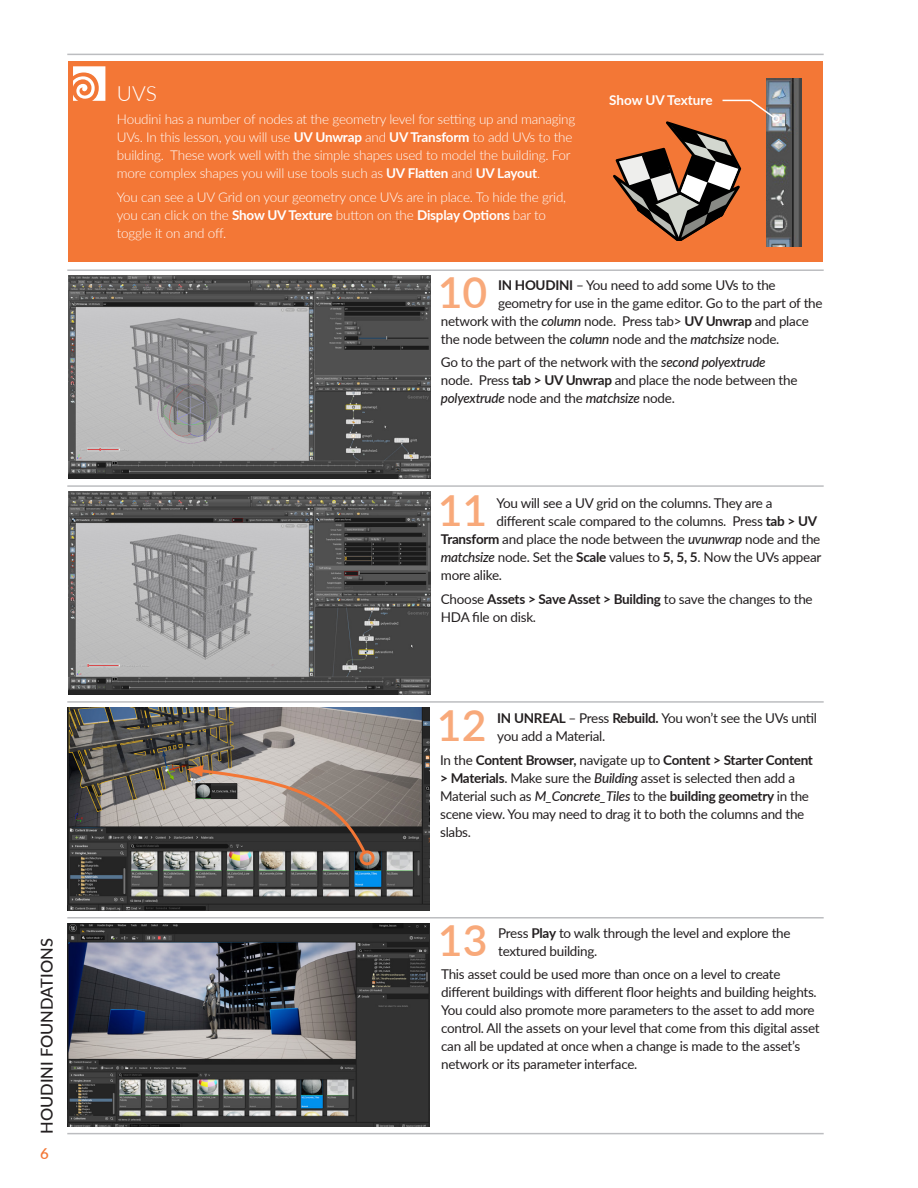
<style>
.page{position:relative;width:918px;height:1188px;background:#fff}
.page>*{position:absolute;margin:0;border:0;box-sizing:border-box;transform-origin:0 0}
.Numbered_Steps{font:600 42.75px "Lato";color:#f8a97a}
.tip_title{font:300 21px "Lato";color:#fff}
.t1{font:500 16.5px "Lato";color:#231f20}
.t2{font:600 15px "Lato";color:#f37736}
.Numbered_Step_Paragr{font:13.5px/18px "Lato";letter-spacing:-.02em;color:#231f20}
.Numbered_Steps-2{font:13.5px/18px "Lato";letter-spacing:-.02em;color:#231f20}
.tip_body{font:300 13.5px/18px "Lato";letter-spacing:-.015em;color:#fff}
.Body_Text{font:700 13.5px "Lato";letter-spacing:-.005em;color:#fff}
.s1{font-weight:700}
.s2{font-weight:500;font-style:italic}
</style>
<div class="page">
<hr style="left:67px;top:1133px;width:757px;height:1px;background:#bcbdc0">
<hr style="left:67px;top:917px;width:757px;height:2px;background:#bcbdc0">
<hr style="left:67px;top:701px;width:757px;height:2px;background:#bcbdc0">
<hr style="left:67px;top:485px;width:757px;height:2px;background:#bcbdc0">
<hr style="left:67px;top:269px;width:757px;height:2px;background:#bcbdc0">
<hr style="left:67px;top:54px;width:757px;height:1px;background:#bcbdc0">
<img style="left:68px;top:275px;width:362px;height:204px">
<img style="left:68px;top:491px;width:362px;height:204px">
<img style="left:68px;top:923px;width:361px;height:204px">
<img style="left:68px;top:707px;width:361px;height:204px">
<div style="left:68px;top:62px;width:755px;height:200px;background:#f37736"></div>
<svg style="left:73px;top:66px;width:32px;height:35px"></svg>
<img style="left:766px;top:79px;width:36px;height:167px">
<svg style="left:613px;top:99px;width:163px;height:142px"></svg>
<div style="left:772px;top:115px;width:8px;height:8px;border:2px solid #fff;border-radius:50%"></div>
<div style="left:360px;top:850px;width:15px;height:15px;border:3px solid #f37736;border-radius:50%"></div>
<svg style="left:187px;top:765px;width:181px;height:91px;background:#887f79"></svg>
<p class="t1" style="left:35px;top:1134px;width:197px;rotate:-90deg">HOUDINI FOUNDATIONS</p>
<p class="t2" style="left:40px;top:1143px;width:10px">6</p>
<p class="tip_title" style="left:117px;top:79px;width:42px">UVS</p>
<p class="tip_body" style="left:117px;top:110px;width:460px">Houdini has a number of nodes at the geometry level for setting up and managing UVs. In this lesson, you will use <span class="s1">UV Unwrap</span> and <span class="s1">UV Transform</span> to add UVs to the building. These work well with the simple shapes used to model the building. For more complex shapes you will use tools such as <span class="s1">UV Flatten</span> and <span class="s1">UV Layout</span>.</p>
<p class="tip_body" style="left:117px;top:188px;width:451px">You can see a UV Grid on your geometry once UVs are in place. To hide the grid, you can click on the <span class="s1">Show UV Texture</span> button on the <span class="s1">Display Options</span> bar to toggle it on and off.</p>
<p class="Body_Text" style="left:609px;top:90px;width:105px">Show UV Texture</p>
<p class="Numbered_Steps" style="left:438px;top:261px;width:51px">10</p>
<p class="Numbered_Steps-2" style="left:498px;top:275px;width:279px"><span class="s1">IN HOUDINI</span> – You need to add some UVs to the</p>
<p class="Numbered_Steps-2" style="left:498px;top:293px;width:326px">geometry for use in the game editor. Go to the part of the</p>
<p class="Numbered_Steps-2" style="left:441px;top:311px;width:369px">network with the <span class="s2">column</span> node. Press tab&gt; <span class="s1">UV Unwrap</span> and place</p>
<p class="Numbered_Steps-2" style="left:441px;top:329px;width:340px">the node between the <span class="s2">column</span> node and the <span class="s2">matchsize</span> node.</p>
<p class="Numbered_Step_Paragr" style="left:441px;top:353px;width:358px">Go to the part of the network with the <span class="s2">second polyextrude </span>node. Press <span class="s1">tab &gt; UV Unwrap</span> and place the node between the <span class="s2">polyextrude</span> node and the <span class="s2">matchsize</span> node.</p>
<p class="Numbered_Steps" style="left:438px;top:480px;width:51px">11</p>
<p class="Numbered_Steps-2" style="left:496px;top:494px;width:278px">You will see a UV grid on the columns. They are a</p>
<p class="Numbered_Steps-2" style="left:496px;top:512px;width:322px">different scale compared to the columns. Press <span class="s1">tab &gt; UV</span></p>
<p class="Numbered_Steps-2" style="left:441px;top:530px;width:381px"><span class="s1">Transform</span> and place the node between the <span class="s2">uvunwrap</span> node and the</p>
<p class="Numbered_Steps-2" style="left:441px;top:548px;width:382px"><span class="s2">matchsize</span> node. Set the <span class="s1">Scale</span> values to <span class="s1">5, 5, 5</span>. Now the UVs appear</p>
<p class="Numbered_Steps-2" style="left:441px;top:566px;width:63px">more alike.</p>
<p class="Numbered_Step_Paragr" style="left:441px;top:589px;width:373px">Choose <span class="s1">Assets &gt; Save Asset &gt; Building</span> to save the changes to the<br>HDA file on disk.</p>
<p class="Numbered_Steps" style="left:437px;top:695px;width:51px">12</p>
<p class="Numbered_Steps-2" style="left:497px;top:709px;width:321px"><span class="s1">IN UNREAL</span> – Press <span class="s1">Rebuild.</span> You won’t see the UVs until you add a Material.</p>
<p class="Numbered_Step_Paragr" style="left:440px;top:750px;width:374px">In the <span class="s1">Content Browser,</span> navigate up to <span class="s1">Content &gt; Starter Content &gt; Materials</span>. Make sure the <span class="s2">Building</span> asset is selected then add a Material such as <span class="s2">M_Concrete_Tiles</span> to the <span class="s1">building geometry</span> in the scene view. You may need to drag it to both the columns and the slabs.</p>
<p class="Numbered_Steps" style="left:438px;top:909px;width:51px">13</p>
<p class="Numbered_Steps-2" style="left:498px;top:923px;width:294px">Press <span class="s1">Play</span> to walk through the level and explore the textured building.</p>
<p class="Numbered_Step_Paragr" style="left:441px;top:965px;width:380px">This asset could be used more than once on a level to create different buildings with different floor heights and building heights.<br>You could also promote more parameters to the asset to add more control. All the assets on your level that come from this digital asset can all be updated at once when a change is made to the asset’s network or its parameter interface.</p>
</div>
